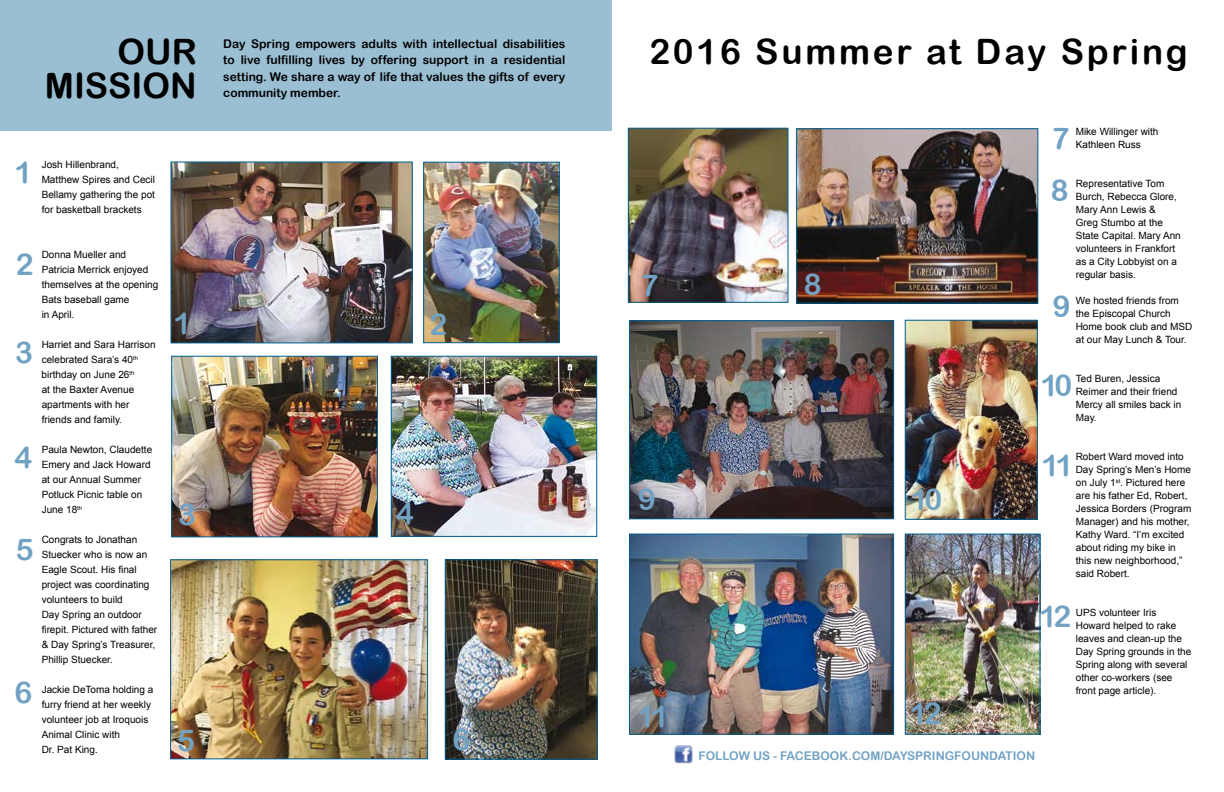
<style>
.page{position:relative;width:1224px;height:792px;background:#fff}
.page>*{position:absolute;margin:0;border:0;box-sizing:border-box;transform-origin:0 0}
.t1{font:35px "Arial Rounded MT Bold";letter-spacing:.08em;color:#000}
.t2{font:35px/34px "Arial Rounded MT Bold";color:#000;text-align:right}
.t3{font:30px/51.8px "Arial Rounded MT Bold";letter-spacing:-.12em;color:#71a2c4}
.t4{font:12px/16.4px "Arial Rounded MT Bold";color:#000;text-align:justify}
.t5{font:12px "Arial Rounded MT Bold";color:#71a2c4}
.t6{font:10px/13px "Arial";color:#000}
</style>
<div class="page">
<img style="left:631px;top:536px;width:261px;height:197px">
<div style="left:629px;top:534px;width:265px;height:201px;border:1px solid #005f92"></div>
<img style="left:173px;top:358px;width:203px;height:177px">
<div style="left:171px;top:356px;width:207px;height:181px;border:1px solid #005f92"></div>
<img style="left:907px;top:536px;width:132px;height:197px">
<div style="left:905px;top:534px;width:136px;height:201px;border:1px solid #005f92"></div>
<img style="left:393px;top:358px;width:202px;height:177px">
<div style="left:391px;top:356px;width:206px;height:181px;border:1px solid #005f92"></div>
<img style="left:630px;top:130px;width:156px;height:171px">
<div style="left:628px;top:128px;width:160px;height:175px;border:1px solid #005f92"></div>
<img style="left:631px;top:322px;width:261px;height:195px">
<div style="left:629px;top:320px;width:265px;height:199px;border:1px solid #005f92"></div>
<img style="left:172px;top:561px;width:254px;height:196px">
<div style="left:170px;top:559px;width:258px;height:200px;border:1px solid #005f92"></div>
<img style="left:425px;top:164px;width:133px;height:177px">
<div style="left:423px;top:162px;width:137px;height:181px;border:1px solid #005f92"></div>
<img style="left:798px;top:130px;width:238px;height:172px">
<div style="left:796px;top:128px;width:242px;height:176px;border:1px solid #005f92"></div>
<img style="left:172px;top:164px;width:239px;height:177px">
<div style="left:170px;top:162px;width:243px;height:181px;border:1px solid #005f92"></div>
<div style="left:0;top:0;width:612px;height:131px;background:#9abfd3"></div>
<img style="left:675px;top:746px;width:17px;height:17px">
<img style="left:907px;top:322px;width:129px;height:196px">
<div style="left:905px;top:320px;width:133px;height:200px;border:1px solid #005f92"></div>
<img style="left:447px;top:561px;width:149px;height:197px">
<div style="left:445px;top:559px;width:153px;height:201px;border:1px solid #005f92"></div>
<h1 class="t2" style="left:45px;top:35px;width:154px">OUR<br>MISSION</h1>
<h2 class="t3" style="left:14px;top:146px;width:19px">1</h2>
<h2 class="t3" style="left:16px;top:238px;width:19px">2</h2>
<h2 class="t3" style="left:15px;top:326px;width:19px">3</h2>
<h2 class="t3" style="left:14px;top:431px;width:19px">4</h2>
<h2 class="t3" style="left:16px;top:523px;width:19px">5</h2>
<h2 class="t3" style="left:14px;top:666px;width:19px">6</h2>
<p class="t6" style="left:42px;top:158px;width:115px;line-height:15px">Josh Hillenbrand,<br>Matthew Spires and Cecil<br>Bellamy gathering the pot for basketball brackets</p>
<p class="t6" style="left:42px;top:248px;width:118px;line-height:15px">Donna Mueller and<br>Patricia Merrick enjoyed themselves at the opening<br>Bats baseball game<br>in April.</p>
<p class="t6" style="left:42px;top:338px;width:115px;line-height:15px">Harriet and Sara Harrison celebrated Sara’s 40<sup>th </sup>birthday on June 26<sup>th<br></sup>at the Baxter Avenue apartments with her friends and family.</p>
<p class="t6" style="left:42px;top:443px;width:112px;line-height:15px">Paula Newton, Claudette<br>Emery and Jack Howard at our Annual Summer<br>Potluck Picnic table on<br>June 18<sup>th</sup></p>
<p class="t6" style="left:42px;top:533px;width:117px;line-height:15px">Congrats to Jonathan<br>Stuecker who is now an<br>Eagle Scout. His final project was coordinating volunteers to build<br>Day Spring an outdoor firepit. Pictured with father &amp; Day Spring’s Treasurer,<br>Phillip Stuecker.</p>
<p class="t6" style="left:42px;top:683px;width:113px;line-height:15px">Jackie DeToma holding a furry friend at her weekly volunteer job at Iroquois<br>Animal Clinic with<br>Dr. Pat King.</p>
<h2 class="t3" style="left:174px;top:297px;width:19px">1</h2>
<h2 class="t3" style="left:178px;top:488px;width:19px">3</h2>
<h2 class="t3" style="left:177px;top:714px;width:19px">5</h2>
<p class="t4" style="left:223px;top:35px;width:344px">Day Spring empowers adults with intellectual disabilities to live fulfilling lives by offering support in a residential setting. We share a way of life that values the gifts of every community member.</p>
<h2 class="t3" style="left:429px;top:298px;width:19px">2</h2>
<h2 class="t3" style="left:396px;top:487px;width:19px">4</h2>
<h2 class="t3" style="left:445px;top:712px;width:19px">6</h2>
<h2 class="t3" style="left:453px;top:713px;width:19px">6</h2>
<h1 class="t1" style="left:649px;top:31px;width:540px">2016 Summer at Day Spring</h1>
<h2 class="t3" style="left:641px;top:259px;width:19px">7</h2>
<h2 class="t3" style="left:638px;top:473px;width:19px">9</h2>
<h2 class="t3" style="left:804px;top:258px;width:19px">8</h2>
<h2 class="t3" style="left:910px;top:473px;width:34px">10</h2>
<h2 class="t3" style="left:1051px;top:112px;width:20px">7<br>8</h2>
<p class="t6" style="left:1076px;top:125px;width:84px">Mike Willinger with<br>Kathleen Russ</p>
<p class="t6" style="left:1076px;top:177px;width:107px">Representative Tom<br>Burch, Rebecca Glore,<br>Mary Ann Lewis &amp;<br>Greg Stumbo at the<br>State Capital. Mary Ann volunteers in Frankfort as a City Lobbyist on a regular basis.</p>
<p class="t6" style="left:1076px;top:294px;width:118px">We hosted friends from the Episcopal Church<br>Home book club and MSD at our May Lunch &amp; Tour.</p>
<p class="t6" style="left:1076px;top:372px;width:107px">Ted Buren, Jessica<br>Reimer and their friend<br>Mercy all smiles back in<br>May.</p>
<p class="t6" style="left:1076px;top:450px;width:117px">Robert Ward moved into<br>Day Spring’s Men’s Home on July 1<sup>st</sup>. Pictured here are his father Ed, Robert,<br>Jessica Borders (Program<br>Manager) and his mother,<br>Kathy Ward. “I’m excited about riding my bike in this new neighborhood,” said Robert.</p>
<p class="t6" style="left:1076px;top:606px;width:117px">UPS volunteer Iris<br>Howard helped to rake leaves and clean-up the<br>Day Spring grounds in the<br>Spring along with several other co-workers (see front page article).</p>
<h2 class="t3" style="left:1053px;top:280px;width:19px">9</h2>
<h2 class="t3" style="left:1040px;top:359px;width:34px">10</h2>
<h2 class="t3" style="left:1041px;top:439px;width:34px">11</h2>
<h2 class="t3" style="left:1039px;top:590px;width:34px">12</h2>
<h2 class="t3" style="left:637px;top:690px;width:34px">11</h2>
<h2 class="t3" style="left:910px;top:687px;width:34px">12</h2>
<p class="t5" style="left:699px;top:749px;width:338px">FOLLOW US - FACEBOOK.COM/DAYSPRINGFOUNDATION</p>
</div>
